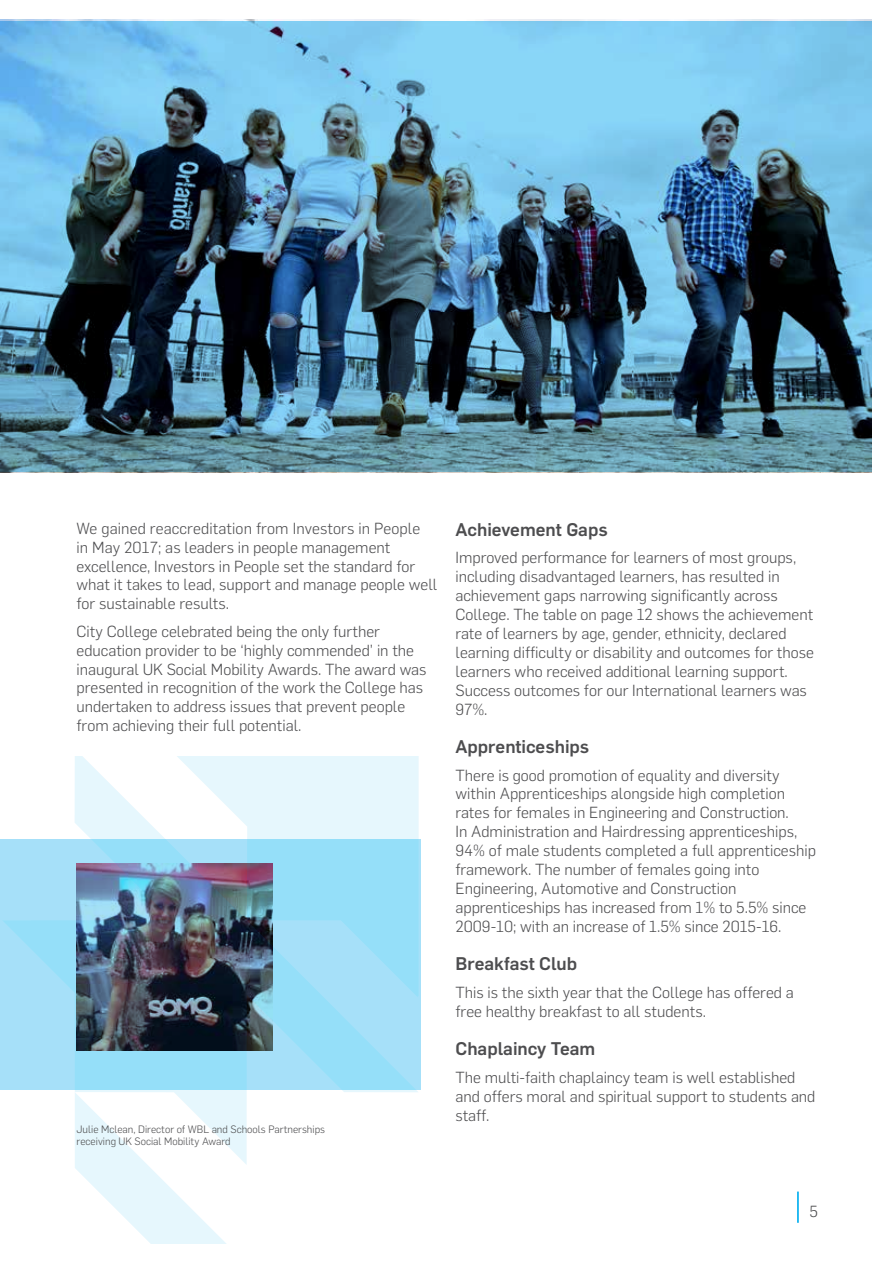
<style>
.page{position:relative;width:893px;height:1263px;background:#fff}
.page>*{position:absolute;margin:0;border:0;box-sizing:border-box;transform-origin:0 0}
.t1{font:500 18px "Flama";color:#4d4d4f}
.t2{font:300 15.75px/18.9px "Flama";color:#4d4d4f}
.t3{font:300 10.5px/12.6px "Flama";color:#4d4d4f}
</style>
<div class="page">
<img style="left:0;top:21px;width:872px;height:451px">
<hr style="left:797px;top:1191px;width:2px;height:32px;background:#00aeef">
<img style="left:2px;top:757px;width:417px;height:335px">
<svg style="left:75px;top:1092px;width:172px;height:151px"></svg>
<svg style="left:169px;top:757px;width:250px;height:240px"></svg>
<p class="t2" style="left:77px;top:518px;width:362px">We gained reaccreditation from Investors in People<br>in May 2017; as leaders in people management excellence, Investors in People set the standard for what it takes to lead, support and manage people well for sustainable results.</p>
<p class="t2" style="left:77px;top:621px;width:351px">City College celebrated being the only further education provider to be ‘highly commended’ in the inaugural UK Social Mobility Awards. The award was presented in recognition of the work the College has undertaken to address issues that prevent people from achieving their full potential.</p>
<p class="t3" style="left:77px;top:1122px;width:250px">Julie Mclean, Director of WBL and Schools Partnerships receiving UK Social Mobility Award</p>
<p class="t1" style="left:455px;top:516px;width:154px">Achievement Gaps</p>
<p class="t2" style="left:455px;top:547px;width:360px">Improved performance for learners of most groups, including disadvantaged learners, has resulted in achievement gaps narrowing significantly across College. The table on page 12 shows the achievement rate of learners by age, gender, ethnicity, declared learning difficulty or disability and outcomes for those learners who received additional learning support.<br>Success outcomes for our International learners was 97%.</p>
<p class="t1" style="left:455px;top:734px;width:135px">Apprenticeships</p>
<p class="t2" style="left:455px;top:765px;width:362px">There is good promotion of equality and diversity within Apprenticeships alongside high completion rates for females in Engineering and Construction.<br>In Administration and Hairdressing apprenticeships, 94% of male students completed a full apprenticeship framework. The number of females going into Engineering, Automotive and Construction apprenticeships has increased from 1% to 5.5% since 2009-10; with an increase of 1.5% since 2015-16.</p>
<p class="t1" style="left:455px;top:951px;width:123px">Breakfast Club</p>
<p class="t2" style="left:455px;top:982px;width:340px">This is the sixth year that the College has offered a free healthy breakfast to all students.</p>
<p class="t1" style="left:455px;top:1036px;width:141px">Chaplaincy Team</p>
<p class="t2" style="left:455px;top:1067px;width:362px">The multi-faith chaplaincy team is well established and offers moral and spiritual support to students and staff.</p>
<p class="t2" style="left:809px;top:1201px;width:10px">5</p>
</div>
